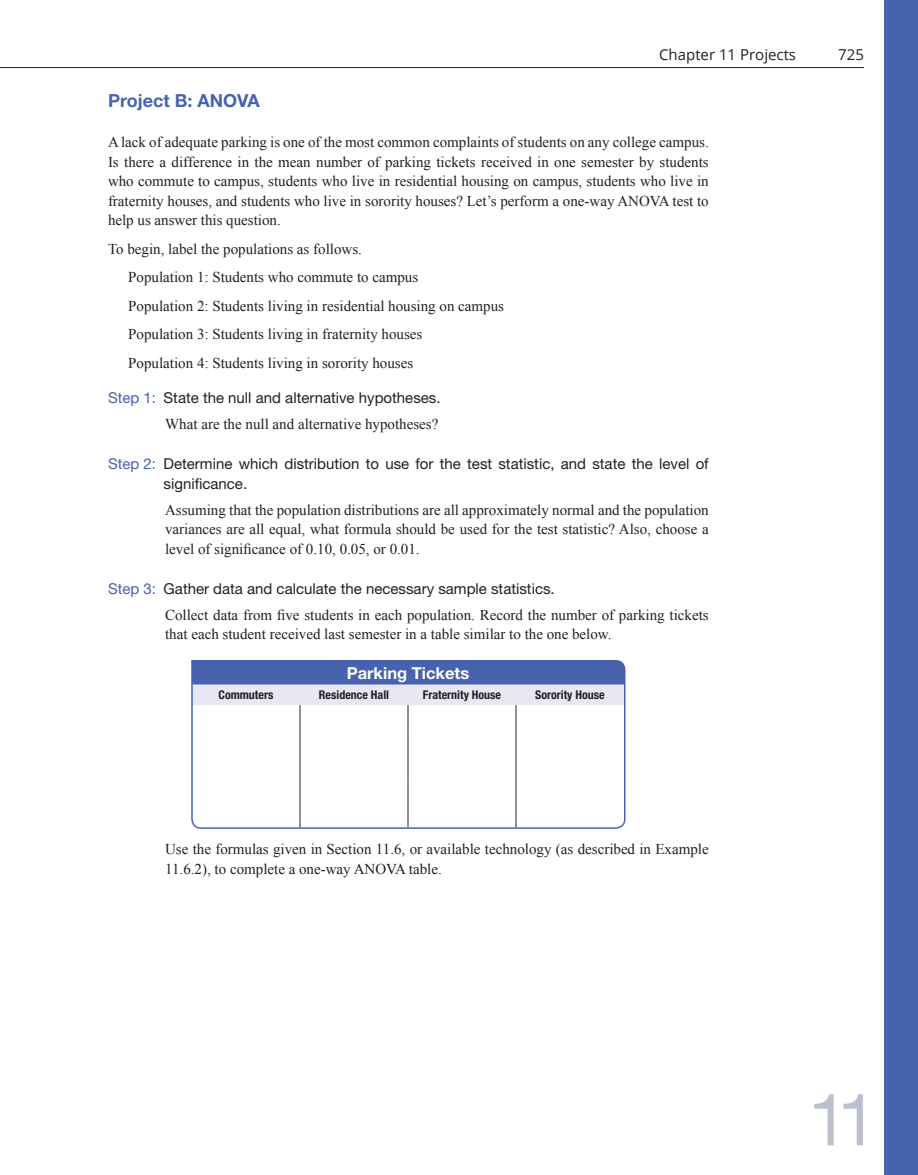
<style>
.page{position:relative;width:918px;height:1175px;background:#fff}
.page>*{position:absolute;margin:0;border:0;box-sizing:border-box;transform-origin:0 0}
.t1{font:72px "Helvetica Neue LT Std";color:#bbc0cc}
.t2{font:700 18px "Helvetica Neue LT Std";color:#4863ae}
.t3{font:700 16.5px "Helvetica Neue LT Std";color:#fff}
.t4{font:15px/19.5px "Times New Roman";color:#231f20}
.t5{font:15px/19.5px "Helvetica Neue LT Std";color:#231f20}
.t6{font:15px "Open Sans";color:#231f20}
.t7{font:700 condensed 12px "Helvetica Neue LT Std";color:#231f20}
.s1{color:#4863ae}
</style>
<div class="page">
<hr style="left:0;top:67px;width:864px;height:1px;background:#231f20">
<div style="left:884px;top:0;width:34px;height:1174px;background:#4863ae"></div>
<svg style="left:191px;top:660px;width:435px;height:169px"></svg>
<p class="t6" style="left:659px;top:44px;width:139px">Chapter 11 Projects</p>
<p class="t2" style="left:108px;top:90px;width:153px">Project B: ANOVA</p>
<p class="t4" style="left:108px;top:132px;width:602px;text-align:justify">A lack of adequate parking is one of the most common complaints of students on any college campus.<br>Is there a difference in the mean number of parking tickets received in one semester by students who commute to campus, students who live in residential housing on campus, students who live in fraternity houses, and students who live in sorority houses? Let’s perform a one-way ANOVA test to help us answer this question.</p>
<p class="t4" style="left:128px;top:234px;width:377px;line-height:28.5px;text-indent:-20px">To begin, label the populations as follows.<br>Population 1: Students who commute to campus<br>Population 2: Students living in residential housing on campus Population 3: Students living in fraternity houses<br>Population 4: Students living in sorority houses</p>
<p class="t5" style="left:108px;top:388px;width:334px"><span class="s1">Step 1:</span> State the null and alternative hypotheses.</p>
<p class="t4" style="left:165px;top:414px;width:275px">What are the null and alternative hypotheses?</p>
<p class="t5" style="left:164px;top:454px;width:547px;text-indent:-56px"><span class="s1">Step 2:</span> Determine which distribution to use for the test statistic, and state the level of significance.</p>
<p class="t4" style="left:165px;top:500px;width:545px;text-align:justify">Assuming that the population distributions are all approximately normal and the population variances are all equal, what formula should be used for the test statistic? Also, choose a level of significance of 0.10, 0.05, or 0.01.</p>
<p class="t5" style="left:108px;top:578px;width:448px"><span class="s1">Step 3:</span> Gather data and calculate the necessary sample statistics.</p>
<p class="t4" style="left:165px;top:605px;width:545px">Collect data from five students in each population. Record the number of parking tickets that each student received last semester in a table similar to the one below.</p>
<p class="t3" style="left:347px;top:662px;width:124px">Parking Tickets</p>
<p class="t7" style="left:219px;top:687px;width:56px">Commuters</p>
<p class="t7" style="left:319px;top:687px;width:72px">Residence Hall</p>
<p class="t7" style="left:423px;top:687px;width:80px">Fraternity House</p>
<p class="t7" style="left:535px;top:687px;width:71px">Sorority House</p>
<p class="t6" style="left:838px;top:44px;width:27px">725</p>
<p class="t4" style="left:165px;top:839px;width:545px">Use the formulas given in Section 11.6, or available technology (as described in Example<br>11.6.2), to complete a one-way ANOVA table.</p>
<h1 class="t1" style="left:808px;top:1076px;width:71px">11</h1>
</div>
